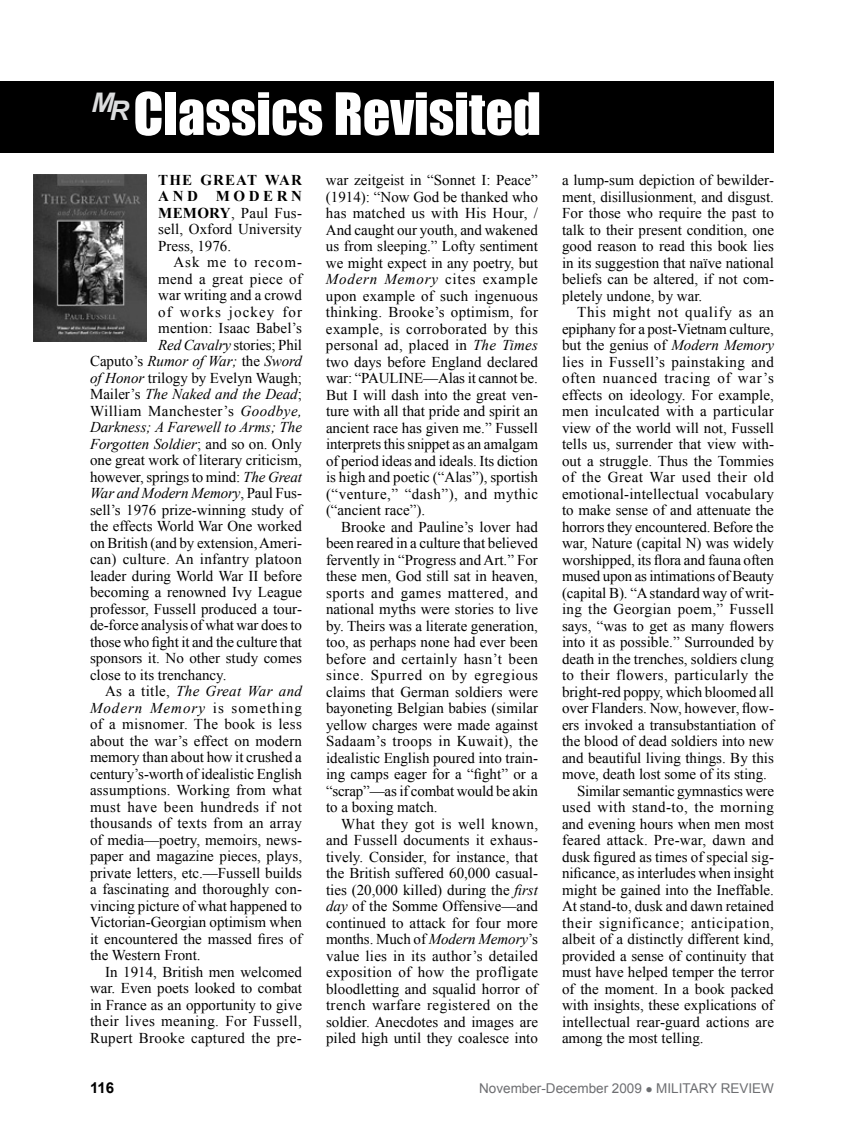
<style>
.page{position:relative;width:864px;height:1134px;background:#fff}
.page>*{position:absolute;margin:0;border:0;box-sizing:border-box;transform-origin:0 0}
.ahead-BOB{font:54px "Impact";color:#fff}
.ahead-BOB-2{font:italic 700 27px "Arial";color:#dcddde}
.BoB_3_column{font:15px/16.5px "Times New Roman";color:#000;text-align:justify}
.BoB_3_column-2{font:italic 15px "Times New Roman";color:#000}
.BoB_3_column-3{font:15px "Times New Roman";letter-spacing:.035em;color:#000}
.BoB_3_column-4{font:15px "Times New Roman";letter-spacing:.025em;color:#000}
.BoB_3_column-5{font:15px "Times New Roman";letter-spacing:.07em;color:#000}
.BoB_3_column-6{font:15px "Times New Roman";letter-spacing:.065em;color:#000}
.subhead{font:700 15px "Arial";color:#000}
.subhead-2{font:13.5px "Arial";color:#6d6e71}
.s1{font-weight:700}
.s2{font-style:italic}
.s3{font-style:normal}
</style>
<div class="page">
<div style="left:0;top:81px;width:774px;height:72px;background:#000"></div>
<img style="left:34px;top:174px;width:112px;height:168px">
<p class="ahead-BOB" style="left:133px;top:72px;width:409px">Classics Revisited</p>
<p class="ahead-BOB-2" style="left:91px;top:85px;width:24px">M</p>
<p class="ahead-BOB-2" style="left:110px;top:93px;width:21px">R</p>
<p class="BoB_3_column" style="left:158px;top:171px;width:145px"><span class="s1">THE GREAT WAR AND MODERN MEMORY</span>, Paul Fus&shy;sell, Oxford University Press, 1976.</p>
<p class="BoB_3_column-6" style="left:173px;top:252px;width:130px">Ask me to recom-</p>
<p class="BoB_3_column-4" style="left:158px;top:269px;width:145px">mend a great piece of</p>
<p class="BoB_3_column" style="left:158px;top:287px;width:145px">war writing and a crowd</p>
<p class="BoB_3_column-5" style="left:158px;top:302px;width:145px">of works jockey for</p>
<p class="BoB_3_column" style="left:158px;top:320px;width:145px">mention: Isaac Babel’s</p>
<p class="BoB_3_column" style="left:158px;top:336px;width:145px"><span class="s2">Red Cavalry</span> stories; Phil</p>
<p class="BoB_3_column-2" style="left:90px;top:351px;width:213px"><span class="s3">Caputo’s</span> Rumor of War; <span class="s3">the</span> Sword</p>
<p class="BoB_3_column" style="left:90px;top:369px;width:214px"><span class="s2">of Honor</span> trilogy by Evelyn Waugh;</p>
<p class="BoB_3_column-2" style="left:90px;top:384px;width:214px"><span class="s3">Mailer’s</span> The Naked and the Dead<span class="s3">;</span></p>
<p class="BoB_3_column-3" style="left:90px;top:401px;width:214px">William Manchester’s <span class="s2">Goodbye,</span></p>
<p class="BoB_3_column-2" style="left:90px;top:417px;width:213px">Darkness; A Farewell to Arms; The</p>
<p class="BoB_3_column-2" style="left:90px;top:433px;width:213px">Forgotten Soldier<span class="s3">; and so on. Only</span></p>
<p class="BoB_3_column" style="left:90px;top:452px;width:213px">one great work of literary criticism,</p>
<p class="BoB_3_column" style="left:90px;top:468px;width:214px">however, springs to mind: <span class="s2">The Great</span></p>
<p class="BoB_3_column-2" style="left:90px;top:483px;width:213px">War and Modern Memory<span class="s3">, Paul Fus-</span></p>
<p class="BoB_3_column" style="left:90px;top:501px;width:213px">sell’s 1976 prize-winning study of</p>
<p class="BoB_3_column" style="left:90px;top:518px;width:214px">the effects World War One worked</p>
<p class="BoB_3_column" style="left:90px;top:534px;width:213px">on British (and by extension, Ameri-</p>
<p class="BoB_3_column" style="left:90px;top:551px;width:213px">can) culture. An infantry platoon</p>
<p class="BoB_3_column" style="left:90px;top:567px;width:214px">leader during World War II before</p>
<p class="BoB_3_column" style="left:90px;top:584px;width:214px">becoming a renowned Ivy League</p>
<p class="BoB_3_column" style="left:90px;top:600px;width:214px">professor, Fussell produced a tour-</p>
<p class="BoB_3_column" style="left:90px;top:617px;width:214px">de-force analysis of what war does to</p>
<p class="BoB_3_column" style="left:90px;top:633px;width:214px">those who fight it and the culture that</p>
<p class="BoB_3_column" style="left:90px;top:650px;width:213px">sponsors it. No other study comes</p>
<p class="BoB_3_column" style="left:90px;top:666px;width:138px">close to its trenchancy.</p>
<p class="BoB_3_column" style="left:90px;top:683px;width:214px;text-indent:15px">As a title, <span class="s2">The Great War and Modern Memory</span> is something of a misnomer. The book is less about the war’s effect on modern memory than about how it crushed a century’s-worth of idealistic English assumptions. Working from what must have been hundreds if not thousands of texts from an array of media—poetry, memoirs, news&shy;paper and magazine pieces, plays, private letters, etc.—Fussell builds a fascinating and thoroughly con&shy;vincing picture of what happened to Victorian-Georgian optimism when it encountered the massed fires of the Western Front.</p>
<p class="BoB_3_column" style="left:90px;top:963px;width:214px;text-indent:15px">In 1914, British men welcomed war. Even poets looked to combat in France as an opportunity to give their lives meaning. For Fussell, Rupert Brooke captured the pre-</p>
<p class="BoB_3_column" style="left:326px;top:172px;width:214px">war zeitgeist in “Sonnet I: Peace” (1914): “Now God be thanked who has matched us with His Hour, / And caught our youth, and wakened us from sleeping.” Lofty sentiment we might expect in any poetry, but <span class="s2">Modern Memory</span> cites example upon example of such ingenuous thinking. Brooke’s optimism, for example, is corroborated by this personal ad, placed in <span class="s2">The Times </span>two days before England declared war: “PAULINE—Alas it cannot be.<br>But I will dash into the great ven&shy;ture with all that pride and spirit an ancient race has given me.” Fussell interprets this snippet as an amalgam of period ideas and ideals. Its diction is high and poetic (“Alas”), sportish (“venture,” “dash”), and mythic (“ancient race”).</p>
<p class="BoB_3_column" style="left:326px;top:518px;width:214px;text-indent:15px">Brooke and Pauline’s lover had been reared in a culture that believed fervently in “Progress and Art.” For these men, God still sat in heaven, sports and games mattered, and national myths were stories to live by. Theirs was a literate generation, too, as perhaps none had ever been before and certainly hasn’t been since. Spurred on by egregious claims that German soldiers were bayoneting Belgian babies (similar yellow charges were made against Sadaam’s troops in Kuwait), the idealistic English poured into train&shy;ing camps eager for a “fight” or a “scrap”—as if combat would be akin to a boxing match.</p>
<p class="BoB_3_column" style="left:326px;top:815px;width:214px;text-indent:15px">What they got is well known, and Fussell documents it exhaus&shy;tively. Consider, for instance, that the British suffered 60,000 casual&shy;ties (20,000 killed) during the <span class="s2">first day</span> of the Somme Offensive—and continued to attack for four more months. Much of <span class="s2">Modern Memory</span>’s value lies in its author’s detailed exposition of how the profligate bloodletting and squalid horror of trench warfare registered on the soldier. Anecdotes and images are piled high until they coalesce into</p>
<p class="BoB_3_column" style="left:562px;top:172px;width:214px">a lump-sum depiction of bewilder&shy;ment, disillusionment, and disgust.<br>For those who require the past to talk to their present condition, one good reason to read this book lies in its suggestion that naïve national beliefs can be altered, if not com&shy;pletely undone, by war.</p>
<p class="BoB_3_column" style="left:562px;top:304px;width:214px;text-indent:15px">This might not qualify as an epiphany for a post-Vietnam culture, but the genius of <span class="s2">Modern Memory </span>lies in Fussell’s painstaking and often nuanced tracing of war’s effects on ideology. For example, men inculcated with a particular view of the world will not, Fussell tells us, surrender that view with&shy;out a struggle. Thus the Tommies of the Great War used their old emotional-intellectual vocabulary to make sense of and attenuate the horrors they encountered. Before the war, Nature (capital N) was widely worshipped, its flora and fauna often mused upon as intimations of Beauty (capital B). “A standard way of writ&shy;ing the Georgian poem,” Fussell says, “was to get as many flowers into it as possible.” Surrounded by death in the trenches, soldiers clung to their flowers, particularly the bright-red poppy, which bloomed all over Flanders. Now, however, flow&shy;ers invoked a transubstantiation of the blood of dead soldiers into new and beautiful living things. By this move, death lost some of its sting.</p>
<p class="BoB_3_column" style="left:562px;top:782px;width:214px;text-indent:15px">Similar semantic gymnastics were used with stand-to, the morning and evening hours when men most feared attack. Pre-war, dawn and dusk figured as times of special sig&shy;nificance, as interludes when insight might be gained into the Ineffable.<br>At stand-to, dusk and dawn retained their significance; anticipation, albeit of a distinctly different kind, provided a sense of continuity that must have helped temper the terror of the moment. In a book packed with insights, these explications of intellectual rear-guard actions are among the most telling.</p>
<p class="subhead" style="left:90px;top:1078px;width:26px">116</p>
<p class="subhead-2" style="left:479px;top:1080px;width:296px">November-December 2009 ● MILITARY REVIEW</p>
</div>
